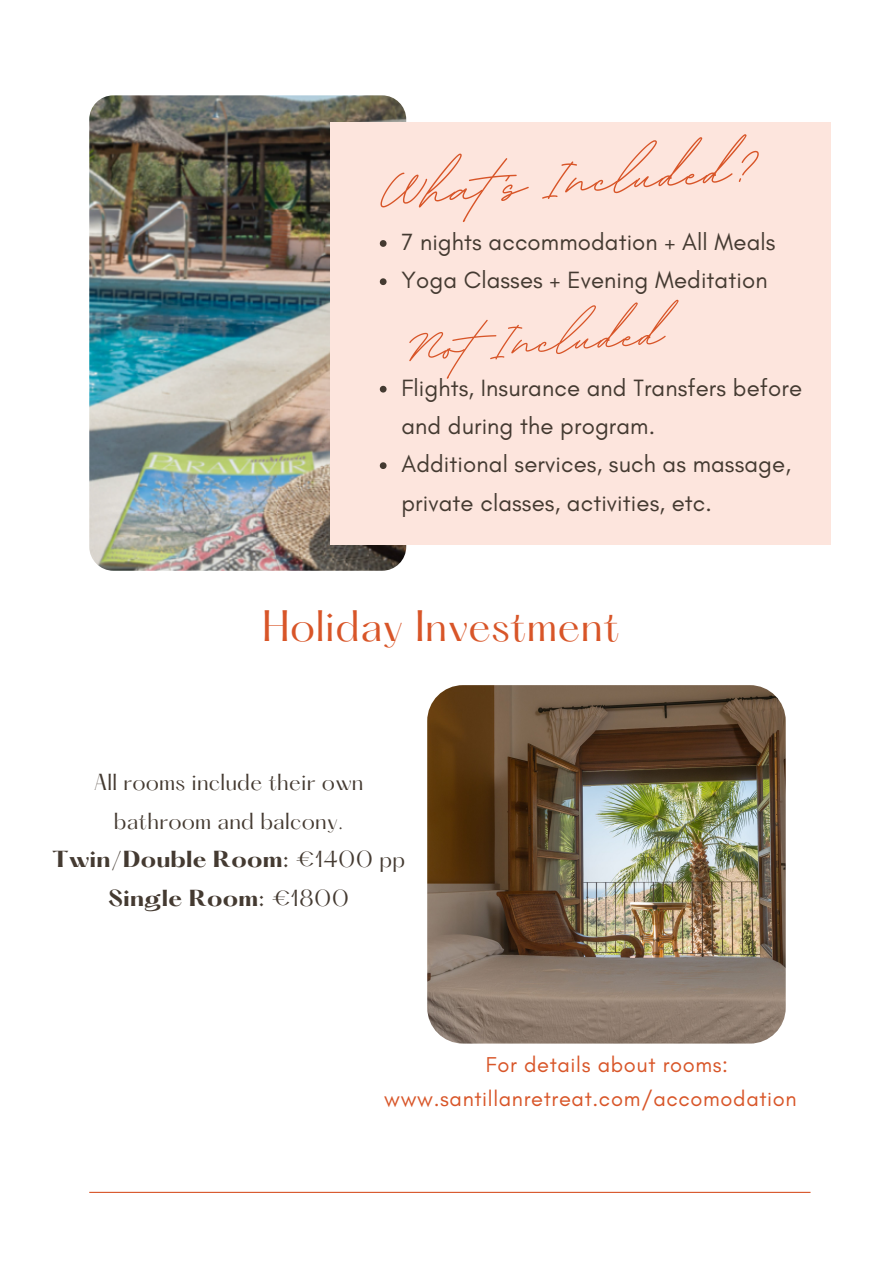
<style>
.page{position:relative;width:893px;height:1264px;background:#fff}
.page>*{position:absolute;margin:0;border:0;box-sizing:border-box;transform-origin:0 0}
.t1{font:700 89.4px "BD Script";color:#d85528}
.t2{font:700 82.35px "BD Script";color:#d85528}
.t3{font:38.4px "Hatton";letter-spacing:.01em;color:#d85528}
.t4{font:24px/38.2px "Glacial Indifference";letter-spacing:.005em;color:#443a31}
.t5{font:21.9px "Glacial Indifference";letter-spacing:.03em;color:#d85528}
.t6{font:20.25px/38.5px "Hatton";letter-spacing:.01em;color:#443a31;text-align:center}
.t7{font:700 20.25px "Hatton";letter-spacing:.01em;color:#443a31}
.s1{font-weight:400}
</style>
<div class="page">
<img style="left:427px;top:685px;width:358px;height:358px;border-radius:36px">
<hr style="left:89px;top:1191px;width:721px;height:1px;background:#d85528">
<img style="left:89px;top:95px;width:317px;height:475px;border-radius:24px">
<div style="left:330px;top:122px;width:500px;height:422px;background:#fde5dd"></div>
<svg style="left:380px;top:240px;width:6px;height:7px"></svg>
<svg style="left:380px;top:278px;width:6px;height:7px"></svg>
<svg style="left:380px;top:386px;width:6px;height:6px"></svg>
<svg style="left:380px;top:462px;width:6px;height:7px"></svg>
<p class="t1" style="left:374px;top:135px;width:370px;rotate:-4deg">What's Included?</p>
<p class="t4" style="left:401px;top:223px;width:375px">7 nights accommodation + All Meals</p>
<p class="t4" style="left:401px;top:261px;width:367px">Yoga Classes + Evening Meditation</p>
<p class="t2" style="left:395px;top:297px;width:266px;rotate:-4deg">Not Included</p>
<p class="t4" style="left:401px;top:368px;width:402px">Flights, Insurance and Transfers before and during the program.</p>
<p class="t4" style="left:401px;top:445px;width:391px">Additional services, such as massage, private classes, activities, etc.</p>
<p class="t3" style="left:262px;top:608px;width:359px">Holiday Investment</p>
<p class="t6" style="left:94px;top:765px;width:271px">All rooms include their own bathroom and balcony.</p>
<p class="t7" style="left:52px;top:849px;width:354px">Twin/Double Room: <span class="s1">€1400 pp</span></p>
<p class="t7" style="left:108px;top:888px;width:242px">Single Room: <span class="s1">€1800</span></p>
<p class="t5" style="left:486px;top:1051px;width:244px">For details about rooms:</p>
<p class="t5" style="left:384px;top:1085px;width:414px">www.santillanretreat.com/accomodation</p>
</div>
